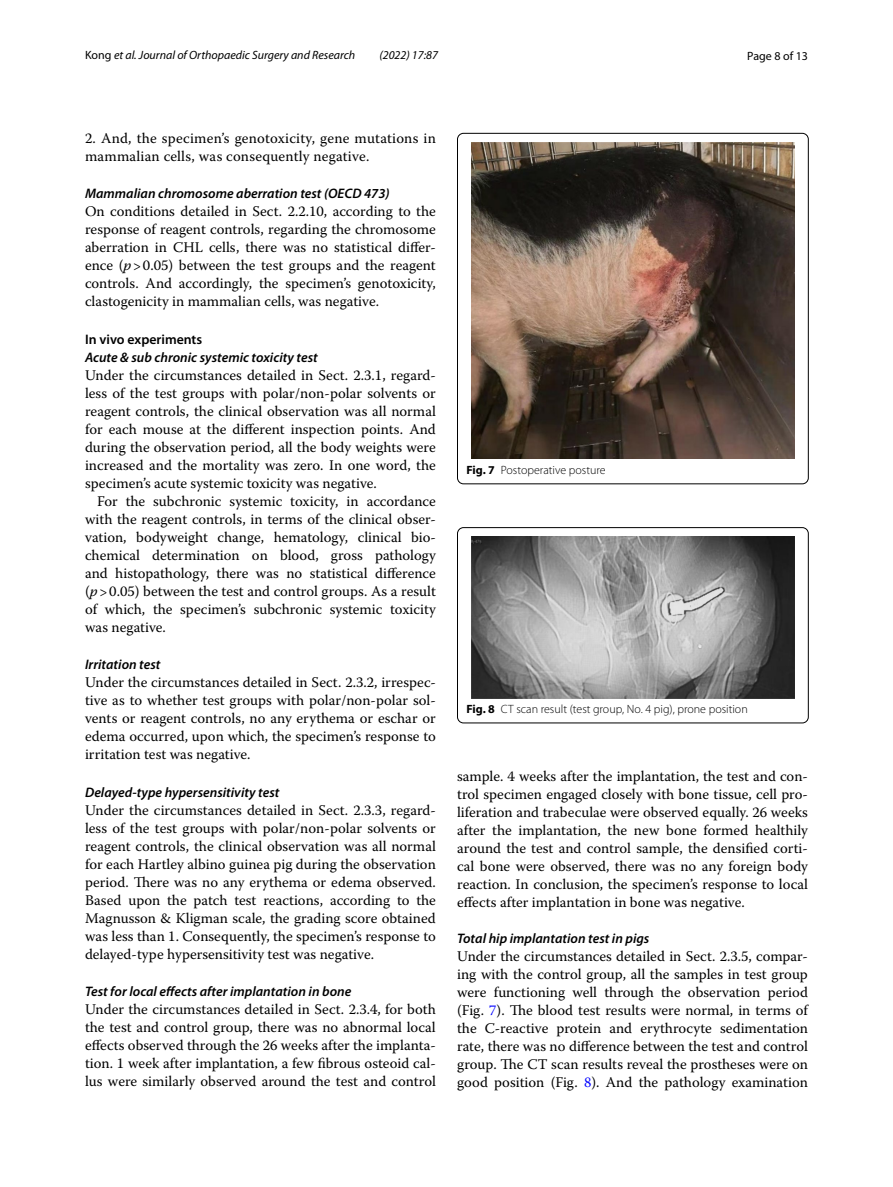
<style>
.page{position:relative;width:893px;height:1187px;background:#fff}
.page>*{position:absolute;margin:0;border:0;box-sizing:border-box;transform-origin:0 0}
.t1{font:14.7px/18px "Warnock Pro";color:#000;text-align:justify}
.t2{font:italic 600 13.8px "Myriad Pro";color:#000}
.t3{font:600 13.8px "Myriad Pro";color:#000}
.t4{font:300 12px "Myriad Pro";color:#000}
.t5{font:italic 12px "Myriad Pro";color:#000}
.t6{font:12px "Myriad Pro";color:#000}
.s1{font-style:normal}
.s2{font-style:italic}
.s3{font-weight:700}
.s4{color:#00f}
</style>
<div class="page">
<img style="left:471px;top:142px;width:323px;height:316px">
<div style="left:457px;top:133px;width:351px;height:351px;border:1px solid #000;border-radius:6px"></div>
<img style="left:471px;top:536px;width:323px;height:162px">
<div style="left:457px;top:527px;width:351px;height:196px;border:1px solid #000;border-radius:6px"></div>
<p class="t5" style="left:85px;top:48px;width:272px"><span class="s1">Kong</span> et al. Journal of Orthopaedic Surgery and Research</p>
<p class="t5" style="left:379px;top:48px;width:60px">(2022) 17:87</p>
<p class="t6" style="left:747px;top:48px;width:62px">Page 8 of 13</p>
<p class="t1" style="left:85px;top:128px;width:352px">2. And, the specimen’s genotoxicity, gene mutations in mammalian cells, was consequently negative.</p>
<p class="t2" style="left:85px;top:185px;width:306px">Mammalian chromosome aberration test (OECD 473)</p>
<p class="t1" style="left:85px;top:202px;width:352px">On conditions detailed in Sect. 2.2.10, according to the response of reagent controls, regarding the chromosome aberration in CHL cells, there was no statistical differ&shy;ence (<span class="s2">p</span>&gt;0.05) between the test groups and the reagent controls. And accordingly, the specimen’s genotoxicity, clastogenicity in mammalian cells, was negative.</p>
<p class="t3" style="left:85px;top:330px;width:119px">In vivo experiments</p>
<p class="t2" style="left:85px;top:348px;width:234px">Acute &amp; sub chronic systemic toxicity test</p>
<p class="t1" style="left:85px;top:365px;width:352px">Under the circumstances detailed in Sect. 2.3.1, regard&shy;less of the test groups with polar/non-polar solvents or reagent controls, the clinical observation was all normal for each mouse at the different inspection points. And during the observation period, all the body weights were increased and the mortality was zero. In one word, the specimen’s acute systemic toxicity was negative.</p>
<p class="t1" style="left:85px;top:491px;width:352px;text-indent:12px">For the subchronic systemic toxicity, in accordance with the reagent controls, in terms of the clinical obser&shy;vation, bodyweight change, hematology, clinical bio&shy;chemical determination on blood, gross pathology and histopathology, there was no statistical difference (<span class="s2">p</span>&gt;0.05) between the test and control groups. As a result of which, the specimen’s subchronic systemic toxicity was negative.</p>
<p class="t2" style="left:85px;top:655px;width:77px">Irritation test</p>
<p class="t1" style="left:85px;top:673px;width:352px">Under the circumstances detailed in Sect. 2.3.2, irrespec&shy;tive as to whether test groups with polar/non-polar sol&shy;vents or reagent controls, no any erythema or eschar or edema occurred, upon which, the specimen’s response to irritation test was negative.</p>
<p class="t2" style="left:85px;top:783px;width:196px">Delayed‑type hypersensitivity test</p>
<p class="t1" style="left:85px;top:800px;width:352px">Under the circumstances detailed in Sect. 2.3.3, regard&shy;less of the test groups with polar/non-polar solvents or reagent controls, the clinical observation was all normal for each Hartley albino guinea pig during the observation period. There was no any erythema or edema observed.<br>Based upon the patch test reactions, according to the Magnusson &amp; Kligman scale, the grading score obtained was less than 1. Consequently, the specimen’s response to delayed-type hypersensitivity test was negative.</p>
<p class="t2" style="left:85px;top:982px;width:268px">Test for local effects after implantation in bone</p>
<p class="t1" style="left:85px;top:1000px;width:352px">Under the circumstances detailed in Sect. 2.3.4, for both the test and control group, there was no abnormal local effects observed through the 26 weeks after the implanta&shy;tion. 1 week after implantation, a few fibrous osteoid cal&shy;lus were similarly observed around the test and control</p>
<p class="t4" style="left:466px;top:463px;width:141px"><span class="s3">Fig. 7</span> Postoperative posture</p>
<p class="t4" style="left:466px;top:702px;width:283px"><span class="s3">Fig. 8</span> CT scan result (test group, No. 4 pig), prone position</p>
<p class="t1" style="left:457px;top:767px;width:352px">sample. 4 weeks after the implantation, the test and con&shy;trol specimen engaged closely with bone tissue, cell pro&shy;liferation and trabeculae were observed equally. 26 weeks after the implantation, the new bone formed healthily around the test and control sample, the densified corti&shy;cal bone were observed, there was no any foreign body reaction. In conclusion, the specimen’s response to local effects after implantation in bone was negative.</p>
<p class="t2" style="left:457px;top:929px;width:194px">Total hip implantation test in pigs</p>
<p class="t1" style="left:457px;top:947px;width:352px">Under the circumstances detailed in Sect. 2.3.5, compar&shy;ing with the control group, all the samples in test group were functioning well through the observation period (Fig. <span class="s4">7</span>). The blood test results were normal, in terms of the C-reactive protein and erythrocyte sedimentation rate, there was no difference between the test and control group. The CT scan results reveal the prostheses were on good position (Fig. <span class="s4">8</span>). And the pathology examination</p>
</div>
